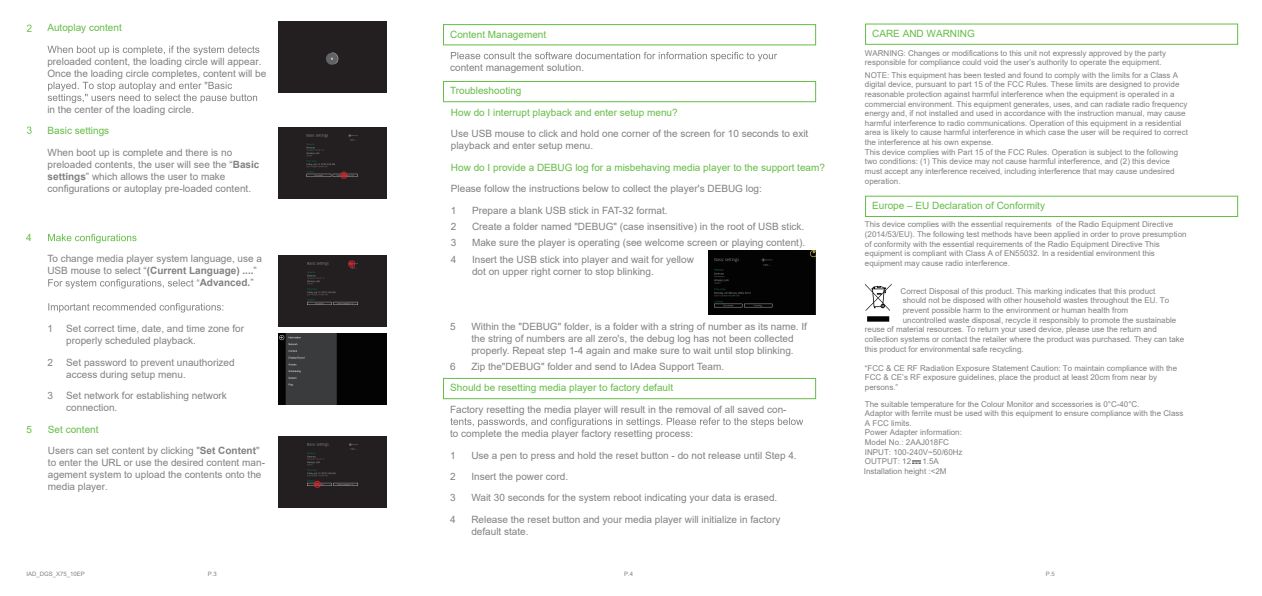
<style>
.page{position:relative;width:1262px;height:596px;background:#fff}
.page>*{position:absolute;margin:0;border:0;box-sizing:border-box;transform-origin:0 0}
.t1{font:10px/12px "Arial";color:#818180}
.t2{font:10px "Arial";color:#65bc46}
.t3{font:700 10px "Arial";color:#818180}
.t4{font:8px/9.6px "Arial";color:#818180}
.t5{font:6px "Arial";color:#818180}
.s1{font-weight:700}
.s2{font-weight:400}
.s3{color:#65bc46}
</style>
<div class="page">
<img style="left:278px;top:333px;width:108px;height:71px">
<div style="left:278px;top:255px;width:108px;height:71px;background:#231f20"></div>
<div style="left:278px;top:128px;width:108px;height:70px;background:#231f20"></div>
<svg style="left:342px;top:173px;width:3px;height:4px"></svg>
<div style="left:340px;top:171px;width:7px;height:8px;border:1px solid #d1232a;border-radius:50%"></div>
<svg style="left:48px;top:279px;width:151px;height:9px"></svg>
<svg style="left:48px;top:303px;width:175px;height:9px"></svg>
<svg style="left:47px;top:46px;width:212px;height:9px"></svg>
<svg style="left:48px;top:82px;width:209px;height:21px"></svg>
<svg style="left:27px;top:126px;width:5px;height:8px"></svg>
<svg style="left:48px;top:234px;width:88px;height:9px"></svg>
<div style="left:348px;top:260px;width:7px;height:7px;border:1px solid #d1232a;border-radius:50%"></div>
<div style="left:278px;top:436px;width:108px;height:71px;background:#231f20"></div>
<div style="left:314px;top:480px;width:7px;height:7px;border:1px solid #d1232a;border-radius:50%"></div>
<svg style="left:27px;top:25px;width:5px;height:7px"></svg>
<div style="left:278px;top:22px;width:108px;height:71px;background:#231f20"></div>
<div style="left:865px;top:24px;width:373px;height:21px;border:1px solid #65bc46"></div>
<div style="left:865px;top:195px;width:373px;height:22px;border:1px solid #65bc46"></div>
<svg style="left:912px;top:460px;width:9px;height:3px"></svg>
<svg style="left:865px;top:284px;width:26px;height:37px"></svg>
<div style="left:443px;top:377px;width:373px;height:22px;background:#fff;border:1px solid #65bc46"></div>
<svg style="left:450px;top:417px;width:353px;height:10px"></svg>
<div style="left:443px;top:81px;width:373px;height:21px;background:#fff;border:1px solid #65bc46"></div>
<div style="left:443px;top:24px;width:373px;height:21px;background:#fff;border:1px solid #65bc46"></div>
<svg style="left:451px;top:52px;width:326px;height:9px"></svg>
<img style="left:708px;top:251px;width:107px;height:63px">
<p class="t2" style="left:26px;top:230px;width:7px">4</p>
<p class="t2" style="left:47px;top:21px;width:76px">Autoplay content</p>
<p class="t1" style="left:47px;top:55px;width:220px">preloaded content, the loading circle will appear.<br>Once the loading circle completes, content will be</p>
<p class="t1" style="left:47px;top:103px;width:148px">in the center of the loading circle.</p>
<p class="t2" style="left:48px;top:124px;width:63px">Basic settings</p>
<p class="t1" style="left:48px;top:146px;width:213px">When boot up is complete and there is no preloaded contents, the user will see the “<span class="s1">Basic settings</span>” which allows the user to make configurations or autoplay pre-loaded content.</p>
<p class="t1" style="left:47px;top:252px;width:216px">To change media player system language, use a</p>
<p class="t3" style="left:47px;top:264px;width:211px"><span class="s2">USB mouse to select “</span>(Current Language) ....<span class="s2">”</span></p>
<p class="t3" style="left:200px;top:276px;width:55px">Advanced.<span class="s2">”</span></p>
<p class="t1" style="left:66px;top:322px;width:179px">Set correct time, date, and time zone for properly scheduled playback.</p>
<p class="t1" style="left:47px;top:322px;width:7px">1</p>
<p class="t1" style="left:47px;top:356px;width:7px">2</p>
<p class="t1" style="left:47px;top:389px;width:7px">3</p>
<p class="t1" style="left:66px;top:356px;width:170px">Set password to prevent unauthorized access during setup menu.</p>
<p class="t1" style="left:66px;top:389px;width:162px">Set network for establishing network connection.</p>
<p class="t2" style="left:27px;top:422px;width:7px">5</p>
<p class="t1" style="left:48px;top:418px;width:213px;line-height:21.6px"><span class="s3">Set content<br></span>Users can set content by clicking "<span class="s1">Set Content</span>"</p>
<p class="t1" style="left:48px;top:456px;width:218px">to enter the URL or use the desired content man&shy;agement system to upload the contents onto the media player.</p>
<p class="t2" style="left:450px;top:27px;width:98px">Content Management</p>
<p class="t1" style="left:450px;top:61px;width:135px">content management solution.</p>
<p class="t2" style="left:450px;top:84px;width:73px">Troubleshooting</p>
<p class="t1" style="left:451px;top:128px;width:359px">Use USB mouse to click and hold one corner of the screen for 10 seconds to exit playback and enter setup menu.</p>
<p class="t2" style="left:451px;top:105px;width:228px">How do I interrupt playback and enter setup menu?</p>
<p class="t2" style="left:451px;top:160px;width:376px">How do I provide a DEBUG log for a misbehaving media player to the support team?</p>
<p class="t1" style="left:451px;top:183px;width:312px">Please follow the instructions below to collect the player's DEBUG log:</p>
<p class="t1" style="left:451px;top:204px;width:7px">1</p>
<p class="t1" style="left:472px;top:204px;width:197px">Prepare a blank USB stick in FAT-32 format.</p>
<p class="t1" style="left:451px;top:220px;width:7px">2</p>
<p class="t1" style="left:472px;top:220px;width:334px">Create a folder named "DEBUG" (case insensitive) in the root of USB stick.</p>
<p class="t1" style="left:451px;top:236px;width:7px">3</p>
<p class="t1" style="left:472px;top:233px;width:334px;line-height:17.4px">Make sure the player is operating (see welcome screen or playing content).<br>Insert the USB stick into player and wait for yellow</p>
<p class="t1" style="left:472px;top:265px;width:183px">dot on upper right corner to stop blinking.</p>
<p class="t1" style="left:451px;top:253px;width:7px">4</p>
<p class="t1" style="left:450px;top:320px;width:7px">5</p>
<p class="t1" style="left:450px;top:360px;width:7px">6</p>
<p class="t1" style="left:471px;top:360px;width:254px">Zip the"DEBUG" folder and send to IAdea Support Team.</p>
<p class="t1" style="left:471px;top:320px;width:337px">Within the "DEBUG" folder, is a folder with a string of number as its name. If the string of numbers are all zero's, the debug log has not been collected properly. Repeat step 1-4 again and make sure to wait until stop blinking.</p>
<p class="t2" style="left:450px;top:381px;width:224px">Should be resetting media player to factory default</p>
<p class="t1" style="left:450px;top:403px;width:338px">Factory resetting the media player will result in the removal of all saved con-</p>
<p class="t1" style="left:450px;top:427px;width:244px">to complete the media player factory resetting process:</p>
<p class="t1" style="left:450px;top:448px;width:7px">1</p>
<p class="t1" style="left:471px;top:448px;width:327px">Use a pen to press and hold the reset button - do not release until Step 4.</p>
<p class="t1" style="left:450px;top:470px;width:7px">2</p>
<p class="t1" style="left:471px;top:470px;width:98px">Insert the power cord.</p>
<p class="t1" style="left:450px;top:491px;width:7px">3</p>
<p class="t1" style="left:471px;top:486px;width:311px;line-height:21.4px">Wait 30 seconds for the system reboot indicating your data is erased.<br>Release the reset button and your media player will initialize in factory</p>
<p class="t1" style="left:471px;top:525px;width:59px">default state.</p>
<p class="t1" style="left:450px;top:513px;width:7px">4</p>
<p class="t2" style="left:872px;top:27px;width:104px">CARE AND WARNING</p>
<p class="t4" style="left:865px;top:48px;width:303px">WARNING: Changes or modifications to this unit not expressly approved by the party responsible for compliance could void the user’s authority to operate the equipment.</p>
<p class="t4" style="left:865px;top:70px;width:324px">NOTE: This equipment has been tested and found to comply with the limits for a Class A digital device, pursuant to part 15 of the FCC Rules. These limits are designed to provide reasonable protection against harmful interference when the equipment is operated in a commercial environment. This equipment generates, uses, and can radiate radio frequency energy and, if not installed and used in accordance with the instruction manual, may cause harmful interference to radio communications. Operation of this equipment in a residential area is likely to cause harmful interference in which case the user will be required to correct the interference at his own expense.<br>This device complies with Part 15 of the FCC Rules. Operation is subject to the following two conditions: (1) This device may not cause harmful interference, and (2) this device must accept any interference received, including interference that may cause undesired operation.</p>
<p class="t4" style="left:865px;top:219px;width:323px">This device complies with the essential requirements of the Radio Equipment Directive (2014/53/EU). The following test methods have been applied in order to prove presumption of conformity with the essential requirements of the Radio Equipment Directive This equipment is compliant with Class A of EN55032. In a residential environment this equipment may cause radio interference.</p>
<p class="t2" style="left:872px;top:199px;width:174px">Europe – EU Declaration of Conformity</p>
<p class="t4" style="left:900px;top:286px;width:256px">Correct Disposal of this product. This marking indicates that this product</p>
<p class="t4" style="left:902px;top:295px;width:268px">should not be disposed with other household wastes throughout the EU. To</p>
<p class="t4" style="left:902px;top:305px;width:227px">prevent possible harm to the environment or human health from</p>
<p class="t4" style="left:902px;top:315px;width:275px">uncontrolled waste disposal, recycle it responsibly to promote the sustainable</p>
<p class="t4" style="left:865px;top:324px;width:293px">reuse of material resources. To return your used device, please use the return and</p>
<p class="t4" style="left:865px;top:334px;width:321px">collection systems or contact the retailer where the product was purchased. They can take</p>
<p class="t4" style="left:865px;top:343px;width:160px">this product for environmental safe recycling.</p>
<p class="t4" style="left:865px;top:363px;width:314px">“FCC &amp; CE RF Radiation Exposure Statement Caution: To maintain compliance with the<br>FCC &amp; CE’s RF exposure guidelines, place the product at least 20cm from near by persons.”</p>
<p class="t4" style="left:865px;top:398px;width:320px">The suitable temperature for the Colour Monitor and sccessories is 0°C-40°C.<br>Adaptor with ferrite must be used with this equipment to ensure compliance with the Class A FCC limits.<br>Power Adapter information:<br>Model No.: 2AAJ018FC<br>INPUT: 100-240V~50/60Hz<br>OUTPUT: 12</p>
<p class="t4" style="left:922px;top:456px;width:18px">1.5A</p>
<p class="t4" style="left:864px;top:466px;width:84px">Installation height :&lt;2M</p>
<p class="t5" style="left:26px;top:569px;width:60px">IAD_DGS_X75_10EP</p>
<p class="t5" style="left:208px;top:569px;width:11px">P.3</p>
<p class="t5" style="left:624px;top:569px;width:11px">P.4</p>
<p class="t5" style="left:1045px;top:569px;width:11px">P.5</p>
</div>
